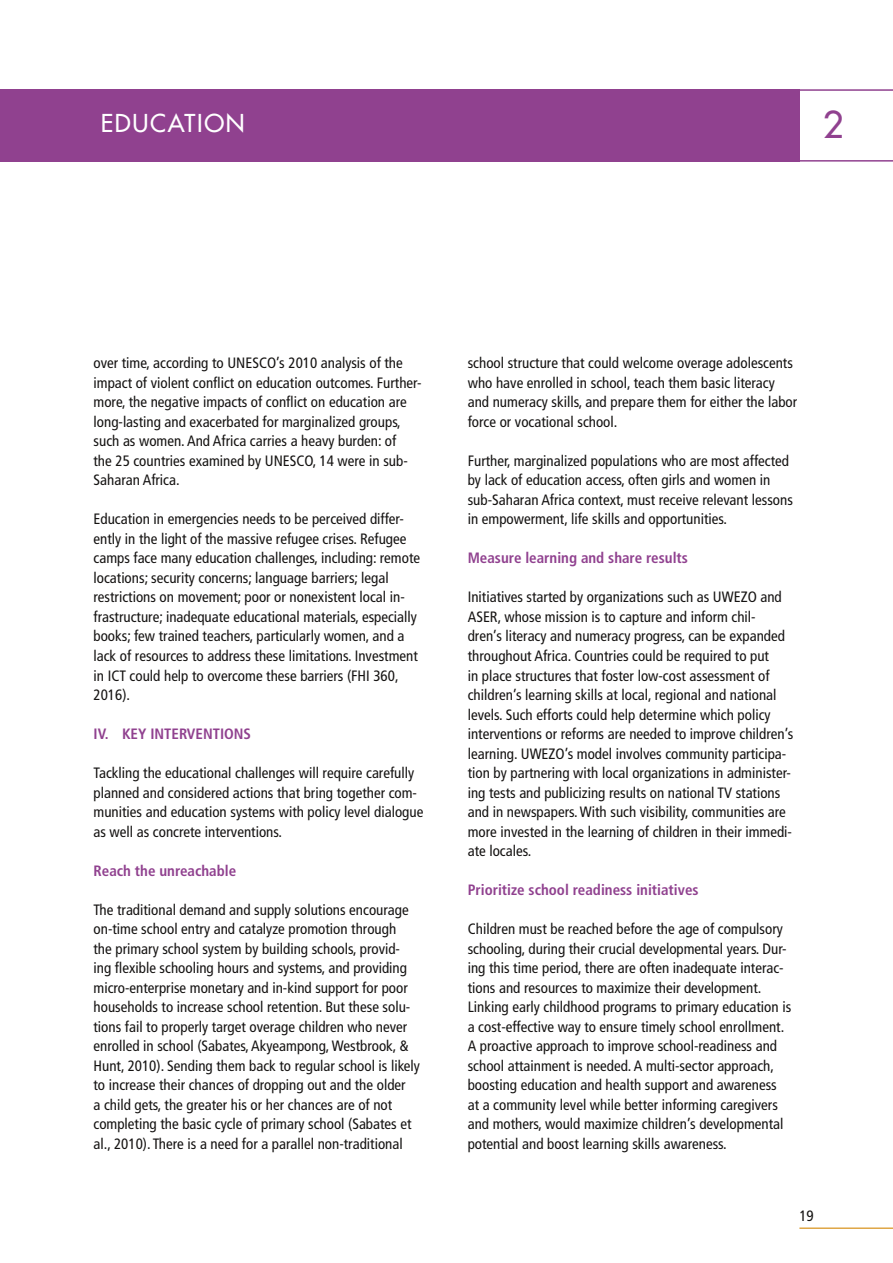
<style>
.page{position:relative;width:893px;height:1263px;background:#fff}
.page>*{position:absolute;margin:0;border:0;box-sizing:border-box;transform-origin:0 0}
.t1{font:36px "Futura";color:#90418f}
.t2{font:24px "Futura";letter-spacing:.07em;color:#fff}
.t3{font:condensed 15px/19.5px "Frutiger";color:#151312}
.t4{font:700 condensed 15px "Frutiger";color:#90418f}
</style>
<div class="page">
<hr style="left:799px;top:1227px;width:94px;height:2px;background:#dfa645">
<div style="left:0;top:89px;width:799px;height:73px;background:#90418f"></div>
<svg style="left:799px;top:89px;width:94px;height:73px"></svg>
<h2 class="t2" style="left:101px;top:108px;width:146px">EDUCATION</h2>
<h1 class="t1" style="left:823px;top:101px;width:22px">2</h1>
<p class="t3" style="left:94px;top:354px;width:329px">over time, according to UNESCO’s 2010 analysis of the impact of violent conflict on education outcomes. Further&shy;more, the negative impacts of conflict on education are long-lasting and exacerbated for marginalized groups, such as women. And Africa carries a heavy burden: of<br>the 25 countries examined by UNESCO, 14 were in sub-Saharan Africa.</p>
<p class="t3" style="left:94px;top:510px;width:328px">Education in emergencies needs to be perceived differ&shy;ently in the light of the massive refugee crises. Refugee camps face many education challenges, including: remote locations; security concerns; language barriers; legal restrictions on movement; poor or nonexistent local in&shy;frastructure; inadequate educational materials, especially books; few trained teachers, particularly women, and a lack of resources to address these limitations. Investment in ICT could help to overcome these barriers (FHI 360, 2016).</p>
<p class="t4" style="left:94px;top:725px;width:159px">IV. KEY INTERVENTIONS</p>
<p class="t3" style="left:94px;top:763px;width:331px">Tackling the educational challenges will require carefully planned and considered actions that bring together com&shy;munities and education systems with policy level dialogue as well as concrete interventions.</p>
<p class="t4" style="left:94px;top:861px;width:144px">Reach the unreachable</p>
<p class="t3" style="left:94px;top:900px;width:328px">The traditional demand and supply solutions encourage on-time school entry and catalyze promotion through<br>the primary school system by building schools, provid&shy;ing flexible schooling hours and systems, and providing micro-enterprise monetary and in-kind support for poor households to increase school retention. But these solu&shy;tions fail to properly target overage children who never enrolled in school (Sabates, Akyeampong, Westbrook, &amp; Hunt, 2010). Sending them back to regular school is likely to increase their chances of dropping out and the older<br>a child gets, the greater his or her chances are of not completing the basic cycle of primary school (Sabates et al., 2010). There is a need for a parallel non-traditional</p>
<p class="t3" style="left:468px;top:354px;width:331px">school structure that could welcome overage adolescents who have enrolled in school, teach them basic literacy and numeracy skills, and prepare them for either the labor force or vocational school.</p>
<p class="t3" style="left:468px;top:451px;width:327px">Further, marginalized populations who are most affected by lack of education access, often girls and women in sub-Saharan Africa context, must receive relevant lessons in empowerment, life skills and opportunities.</p>
<p class="t4" style="left:468px;top:549px;width:222px">Measure learning and share results</p>
<p class="t3" style="left:468px;top:588px;width:327px">Initiatives started by organizations such as UWEZO and ASER, whose mission is to capture and inform chil&shy;dren’s literacy and numeracy progress, can be expanded throughout Africa. Countries could be required to put<br>in place structures that foster low-cost assessment of children’s learning skills at local, regional and national levels. Such efforts could help determine which policy interventions or reforms are needed to improve children’s learning. UWEZO’s model involves community participa&shy;tion by partnering with local organizations in administer&shy;ing tests and publicizing results on national TV stations and in newspapers. With such visibility, communities are more invested in the learning of children in their immedi&shy;ate locales.</p>
<p class="t4" style="left:468px;top:881px;width:232px">Prioritize school readiness initiatives</p>
<p class="t3" style="left:468px;top:919px;width:325px">Children must be reached before the age of compulsory schooling, during their crucial developmental years. Dur&shy;ing this time period, there are often inadequate interac&shy;tions and resources to maximize their development.<br>Linking early childhood programs to primary education is a cost-effective way to ensure timely school enrollment.<br>A proactive approach to improve school-readiness and school attainment is needed. A multi-sector approach, boosting education and health support and awareness at a community level while better informing caregivers and mothers, would maximize children’s developmental potential and boost learning skills awareness.</p>
<p class="t3" style="left:799px;top:1206px;width:16px">19</p>
</div>
